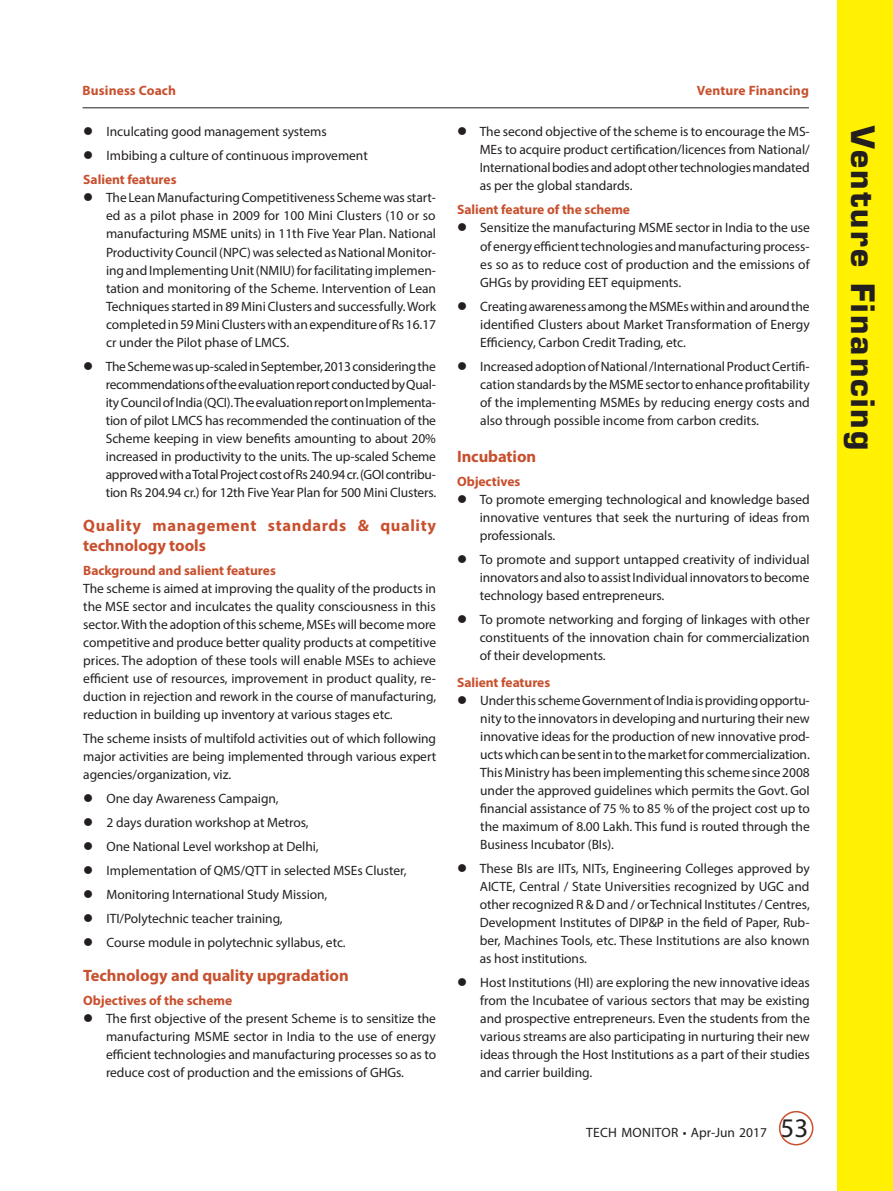
<style>
.page{position:relative;width:893px;height:1191px;background:#fff}
.page>*{position:absolute;margin:0;border:0;box-sizing:border-box;transform-origin:0 0}
.t1{font:700 31.5px "Eurostile";letter-spacing:.07em;color:#231f20}
.t2{font:700 16.5px/19.5px "Myriad Pro";letter-spacing:.04em;color:#c8502e}
.t3{font:700 16.5px "Myriad Pro";letter-spacing:-.005em;color:#c8502e}
.TS_BT_p4{font:13.5px/18px "Myriad Pro";letter-spacing:-.005em;color:#231f20;text-align:justify}
.t4{font:700 13.5px "Myriad Pro";letter-spacing:-.005em;color:#c8502e}
.s1{font-size:27px}
</style>
<div class="page">
<div style="left:778px;top:1111px;width:35px;height:34px;border:2px solid #c8502e;border-radius:50%"></div>
<hr style="left:82px;top:107px;width:726px;height:1px;background:#231f20">
<div style="left:837px;top:0;width:55px;height:1191px;background:#fff101"></div>
<p class="t4" style="left:82px;top:81px;width:95px">Business Coach</p>
<p class="t4" style="left:697px;top:81px;width:113px">Venture Financing</p>
<p class="TS_BT_p4" style="left:83px;top:123px;width:245px">● Inculcating good management systems</p>
<p class="TS_BT_p4" style="left:83px;top:147px;width:286px">● Imbibing a culture of continuous improvement</p>
<h2 class="t4" style="left:83px;top:171px;width:95px">Salient features</h2>
<p class="TS_BT_p4" style="left:106px;top:189px;width:331px;text-indent:-23px">● The Lean Manufacturing Competitiveness Scheme was start&shy;ed as a pilot phase in 2009 for 100 Mini Clusters (10 or so manufacturing MSME units) in 11th Five Year Plan. National Productivity Council (NPC) was selected as National Monitor&shy;ing and Implementing Unit (NMIU) for facilitating implemen&shy;tation and monitoring of the Scheme. Intervention of Lean Techniques started in 89 Mini Clusters and successfully. Work completed in 59 Mini Clusters with an expenditure of Rs 16.17 cr under the Pilot phase of LMCS.</p>
<p class="TS_BT_p4" style="left:106px;top:357px;width:332px;text-indent:-22px">● The Scheme was up-scaled in September, 2013 considering the recommendations of the evaluation report conducted by Qual&shy;ity Council of India (QCI). The evaluation report on Implementa&shy;tion of pilot LMCS has recommended the continuation of the Scheme keeping in view benefits amounting to about 20% increased in productivity to the units. The up-scaled Scheme approved with a Total Project cost of Rs 240.94 cr. (GOI contribu&shy;tion Rs 204.94 cr.) for 12th Five Year Plan for 500 Mini Clusters.</p>
<h1 class="t2" style="left:83px;top:515px;width:354px">Quality management standards &amp; quality technology tools</h1>
<h2 class="t4" style="left:83px;top:561px;width:194px">Background and salient features</h2>
<p class="TS_BT_p4" style="left:83px;top:579px;width:354px">The scheme is aimed at improving the quality of the products in the MSE sector and inculcates the quality consciousness in this sector. With the adoption of this scheme, MSEs will become more competitive and produce better quality products at competitive prices. The adoption of these tools will enable MSEs to achieve efficient use of resources, improvement in product quality, re&shy;duction in rejection and rework in the course of manufacturing, reduction in building up inventory at various stages etc.</p>
<p class="TS_BT_p4" style="left:83px;top:729px;width:354px">The scheme insists of multifold activities out of which following major activities are being implemented through various expert agencies/organization, viz.</p>
<p class="TS_BT_p4" style="left:83px;top:789px;width:197px">● One day Awareness Campaign,</p>
<p class="TS_BT_p4" style="left:83px;top:813px;width:227px">● 2 days duration workshop at Metros,</p>
<p class="TS_BT_p4" style="left:83px;top:837px;width:237px">● One National Level workshop at Delhi,</p>
<p class="TS_BT_p4" style="left:83px;top:861px;width:325px">● Implementation of QMS/QTT in selected MSEs Cluster,</p>
<p class="TS_BT_p4" style="left:83px;top:885px;width:246px">● Monitoring International Study Mission,</p>
<p class="TS_BT_p4" style="left:83px;top:909px;width:201px">● ITI/Polytechnic teacher training,</p>
<p class="TS_BT_p4" style="left:83px;top:933px;width:264px">● Course module in polytechnic syllabus, etc.</p>
<h1 class="t3" style="left:83px;top:965px;width:267px">Technology and quality upgradation</h1>
<h2 class="t4" style="left:83px;top:992px;width:150px">Objectives of the scheme</h2>
<p class="TS_BT_p4" style="left:106px;top:1009px;width:331px;text-indent:-23px">● The first objective of the present Scheme is to sensitize the manufacturing MSME sector in India to the use of energy efficient technologies and manufacturing processes so as to reduce cost of production and the emissions of GHGs.</p>
<p class="TS_BT_p4" style="left:479px;top:123px;width:331px;text-indent:-23px">● The second objective of the scheme is to encourage the MS-MEs to acquire product certification/licences from National/ International bodies and adopt other technologies mandated as per the global standards.</p>
<h2 class="t4" style="left:457px;top:201px;width:174px">Salient feature of the scheme</h2>
<p class="TS_BT_p4" style="left:480px;top:219px;width:331px;text-indent:-23px">● Sensitize the manufacturing MSME sector in India to the use of energy efficient technologies and manufacturing process&shy;es so as to reduce cost of production and the emissions of GHGs by providing EET equipments.</p>
<p class="TS_BT_p4" style="left:480px;top:297px;width:331px;text-indent:-23px">● Creating awareness among the MSMEs within and around the identified Clusters about Market Transformation of Energy Efficiency, Carbon Credit Trading, etc.</p>
<p class="TS_BT_p4" style="left:480px;top:357px;width:331px;text-indent:-23px">● Increased adoption of National /International Product Certifi&shy;cation standards by the MSME sector to enhance profitability of the implementing MSMEs by reducing energy costs and also through possible income from carbon credits.</p>
<h1 class="t3" style="left:457px;top:446px;width:81px">Incubation</h1>
<h2 class="t4" style="left:457px;top:473px;width:65px">Objectives</h2>
<p class="TS_BT_p4" style="left:479px;top:490px;width:331px;text-indent:-23px">● To promote emerging technological and knowledge based innovative ventures that seek the nurturing of ideas from professionals.</p>
<p class="TS_BT_p4" style="left:479px;top:550px;width:331px;text-indent:-23px">● To promote and support untapped creativity of individual innovators and also to assist Individual innovators to become technology based entrepreneurs.</p>
<p class="TS_BT_p4" style="left:479px;top:610px;width:331px;text-indent:-23px">● To promote networking and forging of linkages with other constituents of the innovation chain for commercialization of their developments.</p>
<h2 class="t4" style="left:457px;top:674px;width:95px">Salient features</h2>
<p class="TS_BT_p4" style="left:480px;top:691px;width:331px;text-indent:-23px">● Under this scheme Government of India is providing opportu&shy;nity to the innovators in developing and nurturing their new innovative ideas for the production of new innovative prod&shy;ucts which can be sent in to the market for commercialization.<br>This Ministry has been implementing this scheme since 2008 under the approved guidelines which permits the Govt. GoI financial assistance of 75 % to 85 % of the project cost up to the maximum of 8.00 Lakh. This fund is routed through the Business Incubator (BIs).</p>
<p class="TS_BT_p4" style="left:479px;top:859px;width:331px;text-indent:-23px">● These BIs are IITs, NITs, Engineering Colleges approved by AICTE, Central / State Universities recognized by UGC and other recognized R &amp; D and / or Technical Institutes / Centres, Development Institutes of DIP&amp;P in the field of Paper, Rub&shy;ber, Machines Tools, etc. These Institutions are also known as host institutions.</p>
<p class="TS_BT_p4" style="left:480px;top:973px;width:331px;text-indent:-23px">● Host Institutions (HI) are exploring the new innovative ideas from the Incubatee of various sectors that may be existing and prospective entrepreneurs. Even the students from the various streams are also participating in nurturing their new ideas through the Host Institutions as a part of their studies and carrier building.</p>
<p class="TS_BT_p4" style="left:586px;top:1123px;width:223px">TECH MONITOR • Apr-Jun 2017 <span class="s1">53</span></p>
<h1 class="t1" style="left:882px;top:126px;width:325px;rotate:90deg">Venture Financing</h1>
</div>
